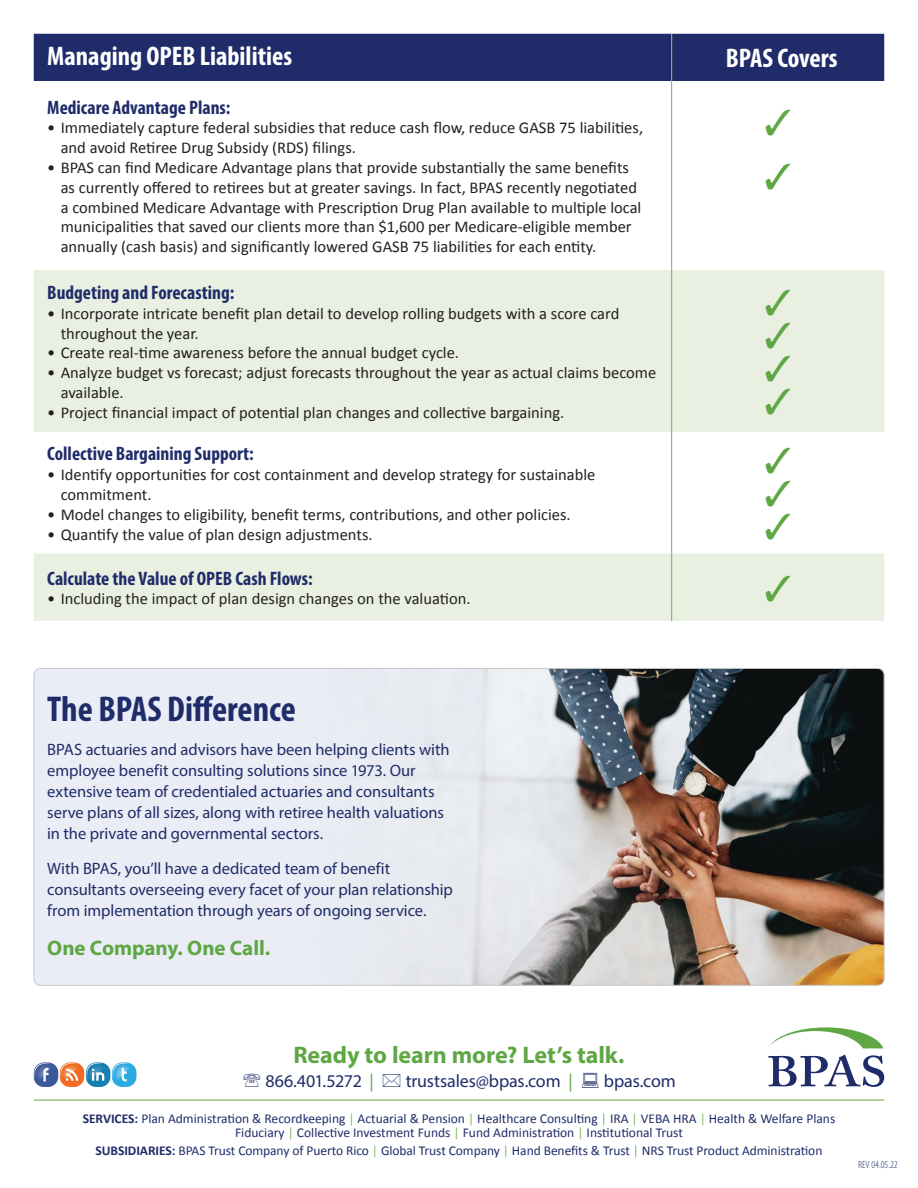
<style>
.page{position:relative;width:918px;height:1188px;background:#fff}
.page>*{position:absolute;margin:0;border:0;box-sizing:border-box;transform-origin:0 0}
.t1{font:700 condensed 36px "Myriad Pro";color:#202c69}
.t2{font:36px/33px "Zapf Dingbats ITC";color:#5ea744;text-align:justify}
.t3{font:700 condensed 27px "Myriad Pro";color:#fff}
.t4{font:700 24px "Myriad Pro";letter-spacing:-.005em;color:#5ea744}
.t5{font:700 21px "Myriad Pro";letter-spacing:-.005em;color:#5ea744}
.t6{font:700 condensed 19.5px "Myriad Pro";color:#202c69}
.t7{font:18px "Myriad Pro";letter-spacing:-.005em;color:#202c69}
.t8{font:16.5px/19.8px "Calibri";color:#231f20}
.t9{font:16.5px/21px "Myriad Pro";letter-spacing:-.005em;color:#202c69}
.t10{font:13.5px/13.5px "Calibri";color:#202c69;text-align:center}
.t11{font:300 condensed 10.5px "Myriad Pro";color:#202c69}
.s1{color:#5ea744}
.s2{font-weight:700}
.s3{font-weight:300;color:#5ea744}
</style>
<div class="page">
<div style="left:34px;top:668px;width:850px;height:317px;background:#eaedf5;border-radius:7px"></div>
<img style="left:392px;top:668px;width:492px;height:316px">
<div style="left:34px;top:34px;width:850px;height:47px;background:#202c69"></div>
<svg style="left:34px;top:270px;width:850px;height:351px;fill:#e9f0e1"></svg>
<hr style="left:671px;top:34px;width:1px;height:47px;background:#87b86b">
<hr style="left:671px;top:81px;width:1px;height:189px;background:#87b86b">
<hr style="left:671px;top:270px;width:1px;height:162px;background:#87b86b">
<hr style="left:671px;top:432px;width:1px;height:122px;background:#87b86b">
<hr style="left:671px;top:554px;width:1px;height:67px;background:#87b86b">
<svg style="left:770px;top:1027px;width:113px;height:21px"></svg>
<svg style="left:768px;top:1055px;width:116px;height:32px"></svg>
<svg style="left:60px;top:1062px;width:24px;height:25px"></svg>
<svg style="left:86px;top:1062px;width:24px;height:25px"></svg>
<svg style="left:112px;top:1062px;width:24px;height:25px"></svg>
<svg style="left:34px;top:1062px;width:24px;height:25px"></svg>
<svg style="left:34px;top:1063px;width:102px;height:23px"></svg>
<hr style="left:34px;top:1100px;width:850px;height:1px;background:#5ea744">
<svg style="left:766px;top:575px;width:24px;height:26px"></svg>
<h2 class="t3" style="left:47px;top:39px;width:246px">Managing OPEB Liabilities</h2>
<h2 class="t3" style="left:726px;top:42px;width:113px">BPAS Covers</h2>
<p class="t6" style="left:47px;top:95px;width:185px">Medicare Advantage Plans:</p>
<p class="t8" style="left:61px;top:117px;width:584px;text-indent:-13px">• Immediately capture federal subsidies that reduce cash flow, reduce GASB 75 liabilities, and avoid Retiree Drug Subsidy (RDS) filings.</p>
<p class="t8" style="left:61px;top:157px;width:582px;text-indent:-13px">• BPAS can find Medicare Advantage plans that provide substantially the same benefits as currently offered to retirees but at greater savings. In fact, BPAS recently negotiated a combined Medicare Advantage with Prescription Drug Plan available to multiple local municipalities that saved our clients more than $1,600 per Medicare-eligible member annually (cash basis) and significantly lowered GASB 75 liabilities for each entity.</p>
<p class="t6" style="left:47px;top:280px;width:189px">Budgeting and Forecasting:</p>
<p class="t8" style="left:61px;top:303px;width:560px;text-indent:-13px">• Incorporate intricate benefit plan detail to develop rolling budgets with a score card throughout the year.</p>
<p class="t8" style="left:47px;top:342px;width:413px">• Create real-time awareness before the annual budget cycle.</p>
<p class="t8" style="left:61px;top:362px;width:597px;text-indent:-13px">• Analyze budget vs forecast; adjust forecasts throughout the year as actual claims become available.</p>
<p class="t8" style="left:47px;top:402px;width:519px">• Project financial impact of potential plan changes and collective bargaining.</p>
<h1 class="t2" style="left:764px;top:287px;width:29px">✓ ✓ ✓ ✓</h1>
<p class="t6" style="left:47px;top:442px;width:208px">Collective Bargaining Support:</p>
<p class="t8" style="left:61px;top:464px;width:536px;text-indent:-13px">• Identify opportunities for cost containment and develop strategy for sustainable commitment.</p>
<p class="t8" style="left:47px;top:504px;width:525px">• Model changes to eligibility, benefit terms, contributions, and other policies.</p>
<p class="t8" style="left:47px;top:524px;width:327px">• Quantify the value of plan design adjustments.</p>
<p class="t6" style="left:47px;top:566px;width:267px">Calculate the Value of OPEB Cash Flows:</p>
<p class="t8" style="left:47px;top:589px;width:425px">• Including the impact of plan design changes on the valuation.</p>
<h1 class="t2" style="left:764px;top:445px;width:29px">✓ ✓ ✓</h1>
<h1 class="t1" style="left:47px;top:686px;width:250px">The BPAS Difference</h1>
<p class="t9" style="left:47px;top:739px;width:404px">BPAS actuaries and advisors have been helping clients with employee benefit consulting solutions since 1973. Our extensive team of credentialed actuaries and consultants serve plans of all sizes, along with retiree health valuations in the private and governmental sectors.</p>
<p class="t9" style="left:47px;top:858px;width:407px">With BPAS, you’ll have a dedicated team of benefit consultants overseeing every facet of your plan relationship from implementation through years of ongoing service.</p>
<p class="t5" style="left:47px;top:934px;width:224px">One Company. One Call.</p>
<h3 class="t4" style="left:294px;top:1039px;width:332px">Ready to learn more? Let’s talk.</h3>
<p class="t7" style="left:266px;top:1070px;width:110px">866.401.5272 <span class="s1">|</span></p>
<p class="t7" style="left:406px;top:1070px;width:168px">trustsales@bpas.com <span class="s1">|</span></p>
<p class="t7" style="left:604px;top:1070px;width:73px">bpas.com</p>
<p class="t10" style="left:83px;top:1112px;width:754px"><span class="s2">SERVICES:</span> Plan Administration &amp; Recordkeeping <span class="s3">|</span> Actuarial &amp; Pension <span class="s3">|</span> Healthcare Consulting <span class="s3">|</span> IRA <span class="s3">|</span> VEBA HRA <span class="s3">|</span> Health &amp; Welfare Plans<br>Fiduciary <span class="s3">|</span> Collective Investment Funds <span class="s3">|</span> Fund Administration <span class="s3">|</span> Institutional Trust</p>
<p class="t10" style="left:96px;top:1143px;width:728px"><span class="s2">SUBSIDIARIES:</span> BPAS Trust Company of Puerto Rico <span class="s3">|</span> Global Trust Company <span class="s3">|</span> Hand Benefits &amp; Trust <span class="s3">|</span> NRS Trust Product Administration</p>
<p class="t11" style="left:858px;top:1158px;width:41px">REV 04.05.22</p>
</div>
